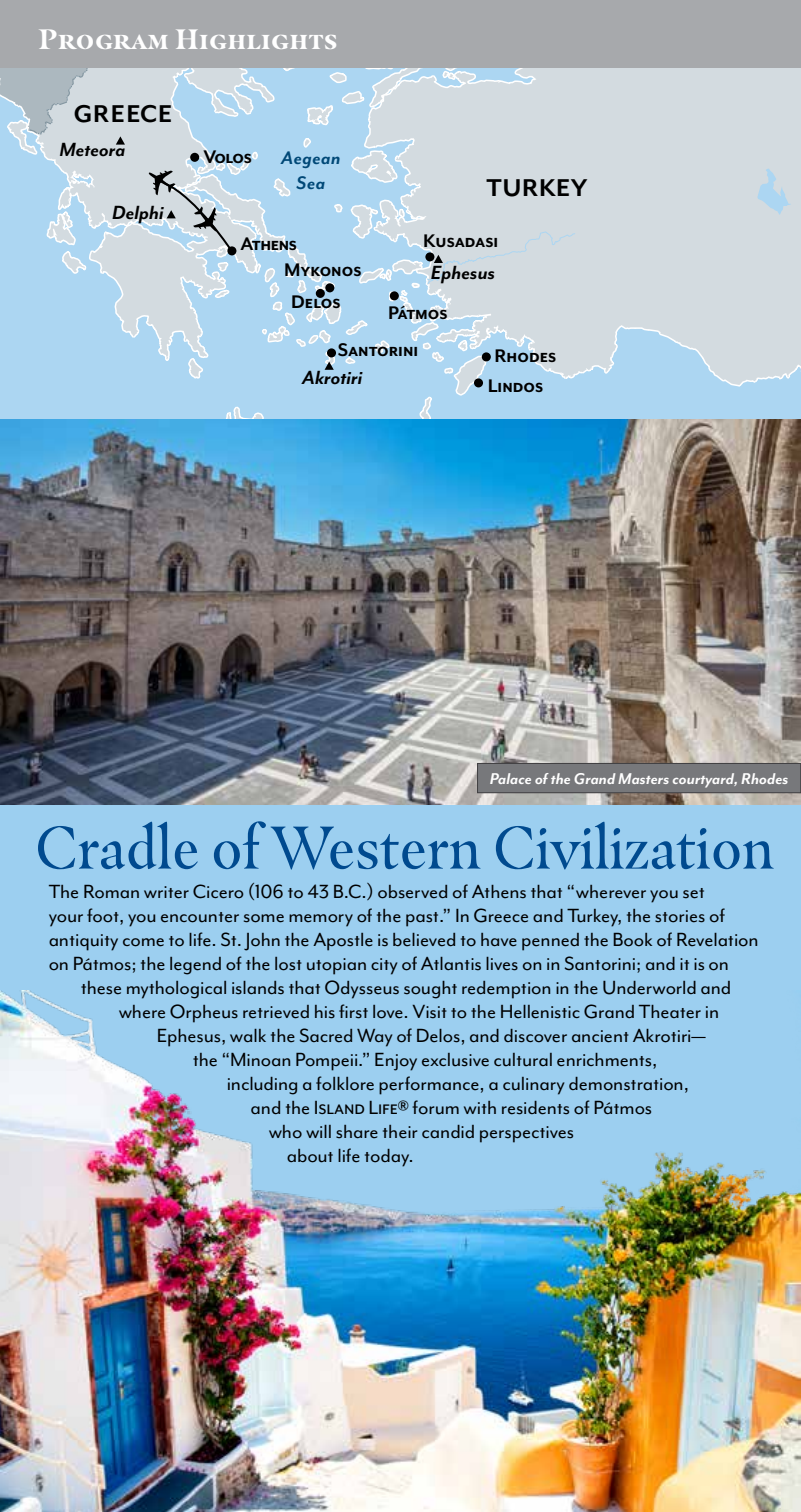
<style>
.page{position:relative;width:801px;height:1512px;background:#fff}
.page>*{position:absolute;margin:0;border:0;box-sizing:border-box;transform-origin:0 0}
.t1{font:60px "Masqualero";letter-spacing:-.01em;color:#004a8f}
.t2{font:700 28px "Masqualero";letter-spacing:.025em;color:#fff}
.t3{font:700 28px "Mr Eaves Mod OT";letter-spacing:.02em;color:#000}
.t4{font:22px/24px "Mr Eaves Mod OT";letter-spacing:-.005em;color:#000}
.t5{font:italic 700 22px "Mr Eaves Mod OT";color:#000}
.t6{font:700 21px "Mr Eaves Mod OT";color:#000}
.t7{font:italic 700 21px/24px "Mr Eaves Mod OT";letter-spacing:.02em;color:#004877;text-align:center}
.t8{font:italic 700 18px "Mr Eaves Mod OT";color:#fff}
</style>
<div class="page">
<div style="left:0;top:749px;width:801px;height:763px;background:#9ccff0"></div>
<img style="left:0;top:991px;width:801px;height:521px">
<div style="left:0;top:0;width:801px;height:67px;background:#a7a9ac"></div>
<img style="left:0;top:422px;width:801px;height:383px">
<div style="left:478px;top:763px;width:323px;height:30px;background:#77787b"></div>
<div style="left:477px;top:763px;width:324px;height:30px;border:1px solid #414042"></div>
<svg style="left:0;top:67px;width:801px;height:355px;background:#c1d8e7"></svg>
<p class="t2" style="left:39px;top:22px;width:300px">Program Highlights</p>
<p class="t3" style="left:74px;top:98px;width:100px">GREECE</p>
<p class="t5" style="left:59px;top:137px;width:68px">Meteora</p>
<p class="t5" style="left:112px;top:200px;width:53px">Delphi</p>
<p class="t6" style="left:203px;top:145px;width:50px">Volos</p>
<p class="t7" style="left:281px;top:146px;width:61px">Aegean<br>Sea</p>
<p class="t3" style="left:487px;top:172px;width:103px">TURKEY</p>
<p class="t6" style="left:241px;top:232px;width:58px">Athens</p>
<p class="t6" style="left:423px;top:229px;width:77px">Kusadasi</p>
<p class="t6" style="left:284px;top:258px;width:79px">Mykonos</p>
<p class="t6" style="left:291px;top:290px;width:51px">Delos</p>
<p class="t5" style="left:431px;top:260px;width:66px">Ephesus</p>
<p class="t6" style="left:388px;top:300px;width:61px">Pátmos</p>
<p class="t6" style="left:338px;top:338px;width:82px">Santorini</p>
<p class="t6" style="left:494px;top:344px;width:63px">Rhodes</p>
<p class="t5" style="left:302px;top:366px;width:62px">Akrotiri</p>
<p class="t6" style="left:488px;top:374px;width:57px">Lindos</p>
<p class="t8" style="left:490px;top:768px;width:300px">Palace of the Grand Masters courtyard, Rhodes</p>
<h1 class="t1" style="left:34px;top:812px;width:742px">Cradle of Western Civilization</h1>
<p class="t4" style="left:49px;top:879px;width:712px">The Roman writer Cicero (106 to 43 B.C.) observed of Athens that “wherever you set<br>your foot, you encounter some memory of the past.” In Greece and Turkey, the stories of antiquity come to life. St. John the Apostle is believed to have penned the Book of Revelation on Pátmos; the legend of the lost utopian city of Atlantis lives on in Santorini; and it is on</p>
<p class="t4" style="left:81px;top:975px;width:652px">these mythological islands that Odysseus sought redemption in the Underworld and</p>
<p class="t4" style="left:119px;top:999px;width:602px">where Orpheus retrieved his first love. Visit to the Hellenistic Grand Theater in</p>
<p class="t4" style="left:157px;top:1023px;width:551px">Ephesus, walk the Sacred Way of Delos, and discover ancient Akrotiri—</p>
<p class="t4" style="left:193px;top:1047px;width:466px">the “Minoan Pompeii.” Enjoy exclusive cultural enrichments,</p>
<p class="t4" style="left:227px;top:1071px;width:464px">including a folklore performance, a culinary demonstration,</p>
<p class="t4" style="left:251px;top:1095px;width:403px">and the Island Life® forum with residents of Pátmos</p>
<p class="t4" style="left:269px;top:1119px;width:307px">who will share their candid perspectives</p>
<p class="t4" style="left:287px;top:1143px;width:128px">about life today.</p>
</div>
